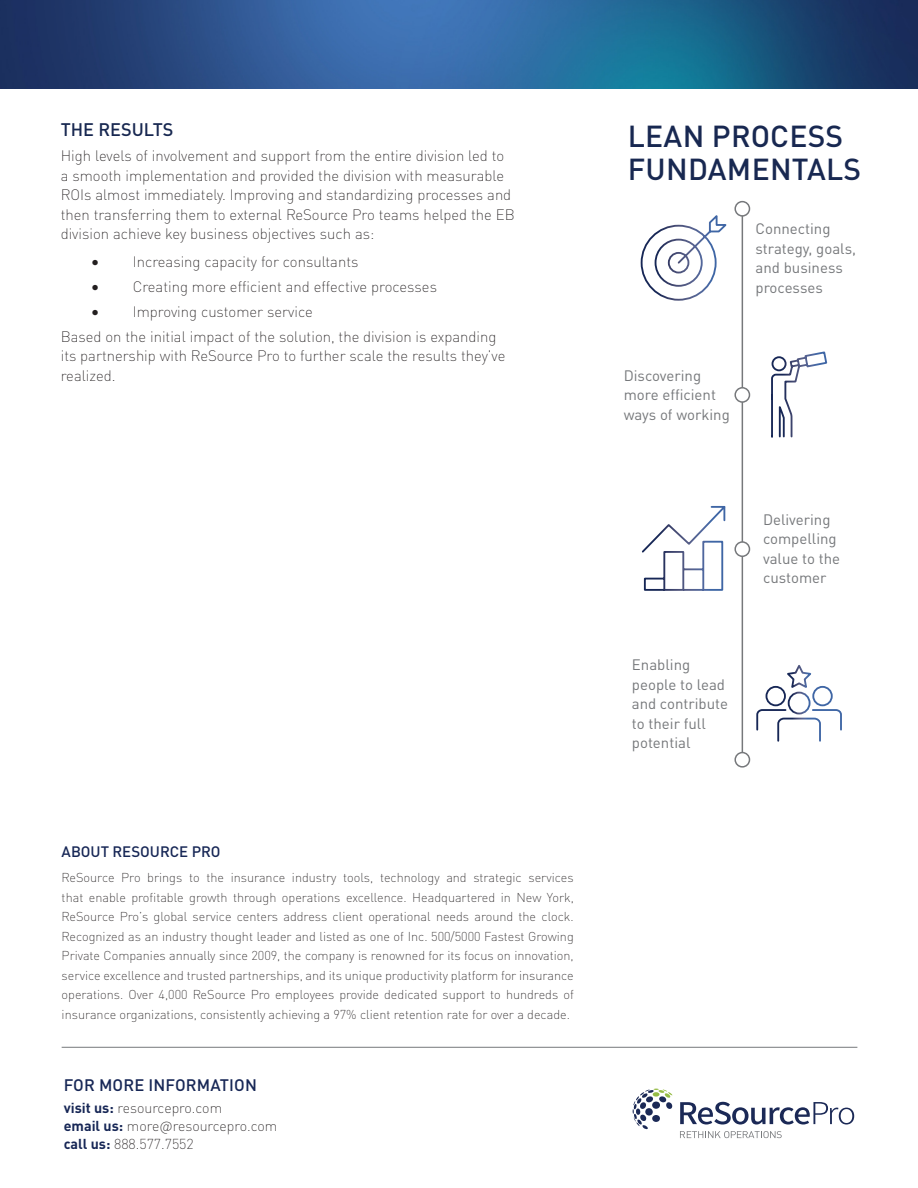
<style>
.page{position:relative;width:918px;height:1188px;background:#fff}
.page>*{position:absolute;margin:0;border:0;box-sizing:border-box;transform-origin:0 0}
.t1{font:500 30px/33px "DINOT";letter-spacing:.01em;color:#182851}
.t2{font:500 18px "DINOT";color:#182851}
.t3{font:500 16.5px "DINOT";letter-spacing:.01em;color:#172756}
.t4{font:16.5px "DINOT";color:#231f20}
.DIN_STANDARD-PARAGRA{font:300 expanded 15px/19.5px "DINOT";color:#231f20}
.t5{font:15px/19.5px "DINOT";color:#76787b}
.t6{font:500 15px "DINOT";color:#172756}
.Body{font:300 expanded 14.25px/18px "DINOT";color:#231f20}
.t7{font:300 expanded 12.75px/19.5px "DINOT";color:#231f20}
.s1{font-weight:700;font-stretch:normal;color:#172756}
</style>
<div class="page">
<hr style="left:62px;top:1047px;width:795px;height:1px;background:#76787b">
<svg style="left:680px;top:1102px;width:174px;height:23px"></svg>
<svg style="left:633px;top:1089px;width:40px;height:40px"></svg>
<svg style="left:680px;top:1131px;width:102px;height:7px"></svg>
<hr style="left:742px;top:207px;width:1px;height:553px;background:#76787b">
<div style="left:735px;top:202px;width:14px;height:14px;background:#fff;border-radius:50%"></div>
<div style="left:734px;top:201px;width:16px;height:16px;border:2px solid #76787b;border-radius:50%"></div>
<div style="left:735px;top:388px;width:14px;height:14px;background:#fff;border-radius:50%"></div>
<div style="left:734px;top:387px;width:16px;height:16px;border:2px solid #76787b;border-radius:50%"></div>
<div style="left:735px;top:542px;width:14px;height:14px;background:#fff;border-radius:50%"></div>
<div style="left:734px;top:541px;width:16px;height:16px;border:2px solid #76787b;border-radius:50%"></div>
<div style="left:735px;top:753px;width:14px;height:14px;background:#fff;border-radius:50%"></div>
<div style="left:734px;top:752px;width:16px;height:16px;border:2px solid #76787b;border-radius:50%"></div>
<svg style="left:771px;top:351px;width:57px;height:87px"></svg>
<svg style="left:640px;top:215px;width:87px;height:86px"></svg>
<svg style="left:756px;top:665px;width:86px;height:77px"></svg>
<svg style="left:642px;top:506px;width:84px;height:85px"></svg>
<img style="left:0;top:0;width:918px;height:88px">
<p class="t2" style="left:61px;top:116px;width:114px">THE RESULTS</p>
<p class="DIN_STANDARD-PARAGRA" style="left:61px;top:145px;width:456px">High levels of involvement and support from the entire division led to a smooth implementation and provided the division with measurable ROIs almost immediately. Improving and standardizing processes and then transferring them to external ReSource Pro teams helped the EB division achieve key business objectives such as:</p>
<p class="DIN_STANDARD-PARAGRA" style="left:133px;top:251px;width:227px">Increasing capacity for consultants</p>
<p class="t4" style="left:91px;top:249px;width:10px">•</p>
<p class="t4" style="left:91px;top:274px;width:10px">•</p>
<p class="DIN_STANDARD-PARAGRA" style="left:133px;top:276px;width:306px">Creating more efficient and effective processes</p>
<p class="DIN_STANDARD-PARAGRA" style="left:133px;top:301px;width:182px">Improving customer service</p>
<p class="t4" style="left:91px;top:298px;width:10px">•</p>
<p class="DIN_STANDARD-PARAGRA" style="left:61px;top:326px;width:446px">Based on the initial impact of the solution, the division is expanding its partnership with ReSource Pro to further scale the results they’ve realized.</p>
<p class="t6" style="left:62px;top:840px;width:160px">ABOUT RESOURCE PRO</p>
<p class="t7" style="left:62px;top:867px;width:514px">ReSource<br>that enable profitable growth through operations excellence. Headquartered in New York, ReSource Pro s’ global service centers address client operational needs around the clock.<br>Recognized as an industry thought leader and listed as one of Inc. 500/5000 Fastest Growing Private Companies annually since 2009, the company is renowned for its focus on innovation, service excellence and trusted partnerships, and its unique productivity platform for insurance operations. Over 4,000 ReSource Pro employees provide dedicated support to hundreds of insurance organizations, consistently achieving a 97% client retention rate for over a decade.</p>
<p class="t7" style="left:121px;top:867px;width:21px">Pro</p>
<p class="t7" style="left:147px;top:867px;width:37px">brings</p>
<p class="t7" style="left:206px;top:867px;width:19px">the</p>
<p class="t7" style="left:231px;top:867px;width:56px">insurance</p>
<p class="t7" style="left:292px;top:867px;width:46px">industry</p>
<p class="t7" style="left:343px;top:867px;width:32px">tools,</p>
<p class="t7" style="left:380px;top:867px;width:61px">technology</p>
<p class="t7" style="left:446px;top:867px;width:22px">and</p>
<p class="t7" style="left:473px;top:867px;width:50px">strategic</p>
<p class="t7" style="left:528px;top:867px;width:47px">services</p>
<p class="t7" style="left:189px;top:867px;width:12px">to</p>
<p class="t3" style="left:64px;top:1072px;width:195px">FOR MORE INFORMATION</p>
<p class="Body" style="left:64px;top:1098px;width:215px"><span class="s1">visit us:</span> resourcepro.com<br><span class="s1">email us:</span> more@resourcepro.com <span class="s1">call us:</span> 888.577.7552</p>
<p class="t1" style="left:628px;top:118px;width:235px">LEAN PROCESS<br>FUNDAMENTALS</p>
<p class="t5" style="left:756px;top:218px;width:102px">Connecting strategy, goals, and business processes</p>
<p class="t5" style="left:624px;top:365px;width:108px">Discovering more efficient ways of working</p>
<p class="t5" style="left:632px;top:654px;width:98px">Enabling people to lead and contribute to their full potential</p>
<p class="t5" style="left:763px;top:509px;width:79px">Delivering compelling value to the customer</p>
</div>
